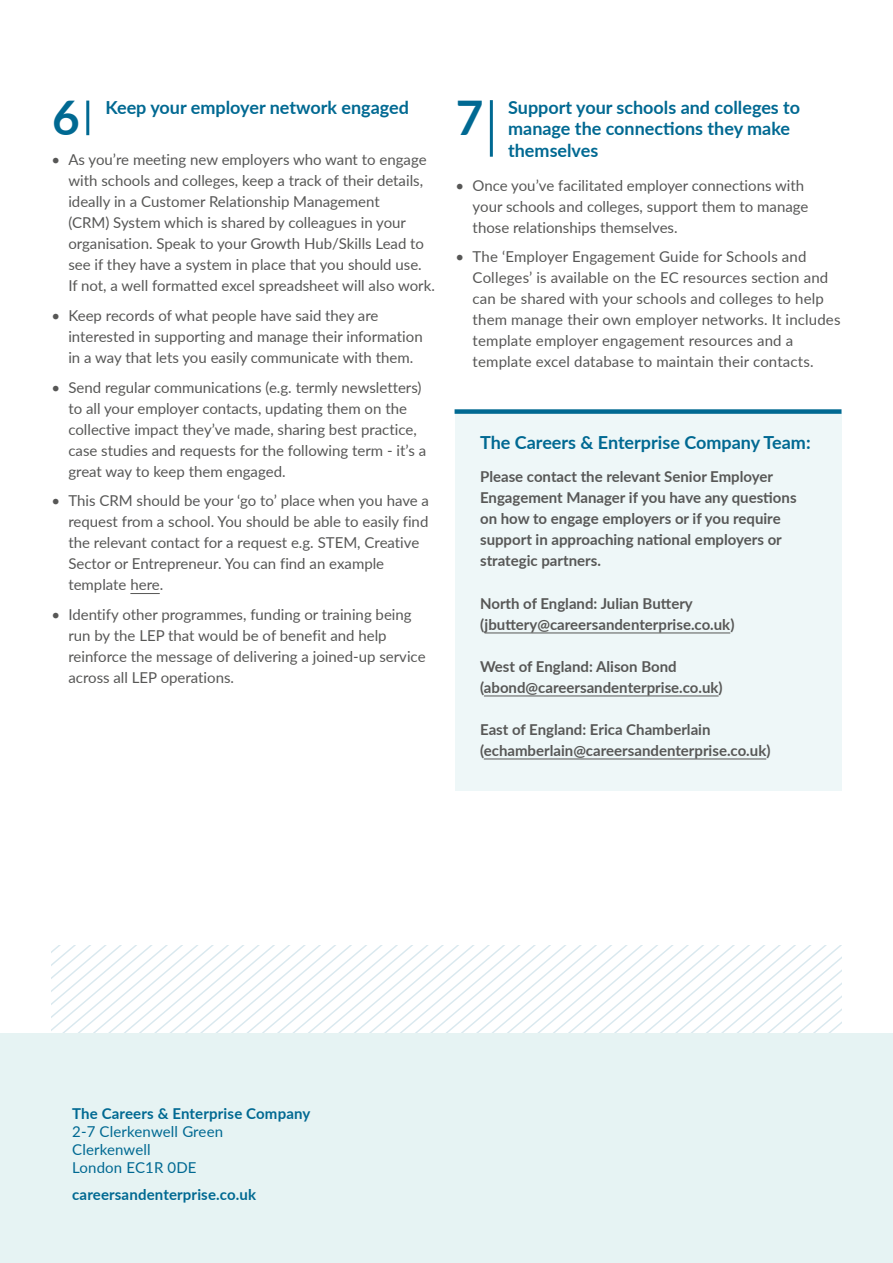
<style>
.page{position:relative;width:893px;height:1263px;background:#fff}
.page>*{position:absolute;margin:0;border:0;box-sizing:border-box;transform-origin:0 0}
.t1{font:700 47.7px "Lato";color:#006992}
.t2{font:700 18px/21.6px "Lato";color:#006992}
.t3{font:15px/21px "Lato";color:#575756}
.t4{font:700 15px/21px "Lato";color:#575756}
.t5{font:700 15px "Lato";letter-spacing:.01em;color:#006992}
.t6{font:15px/18px "Lato";letter-spacing:.01em;color:#006992}
</style>
<div class="page">
<svg style="left:424px;top:945px;width:418px;height:88px"></svg>
<div style="left:0;top:1033px;width:893px;height:230px;background:#e6f3f3"></div>
<div style="left:455px;top:413px;width:386px;height:377px;background:#eef7f8"></div>
<hr style="left:485px;top:633px;width:245px;height:1px;background:#575756">
<hr style="left:484px;top:696px;width:235px;height:1px;background:#575756">
<hr style="left:484px;top:759px;width:282px;height:1px;background:#575756">
<div style="left:455px;top:409px;width:386px;height:5px;background:#006992"></div>
<hr style="left:130px;top:593px;width:30px;height:1px;background:#575756">
<hr style="left:86px;top:101px;width:3px;height:34px;background:#006992">
<hr style="left:490px;top:100px;width:3px;height:57px;background:#006992">
<h1 class="t1" style="left:52px;top:83px;width:29px">6</h1>
<h1 class="t1" style="left:456px;top:82px;width:29px">7</h1>
<p class="t2" style="left:508px;top:96px;width:294px">Support your schools and colleges to manage the connections they make themselves</p>
<p class="t3" style="left:473px;top:174px;width:337px;text-indent:-17px">• Once you’ve facilitated employer connections with your schools and colleges, support them to manage those relationships themselves.</p>
<p class="t3" style="left:473px;top:246px;width:369px;text-indent:-17px">• The ‘Employer Engagement Guide for Schools and Colleges’ is available on the EC resources section and can be shared with your schools and colleges to help them manage their own employer networks. It includes template employer engagement resources and a template excel database to maintain their contacts.</p>
<p class="t2" style="left:105px;top:96px;width:305px">Keep your employer network engaged</p>
<p class="t3" style="left:68px;top:149px;width:368px;text-indent:-17px">• As you’re meeting new employers who want to engage with schools and colleges, keep a track of their details, ideally in a Customer Relationship Management<br>(CRM) System which is shared by colleagues in your organisation. Speak to your Growth Hub/Skills Lead to see if they have a system in place that you should use.<br>If not, a well formatted excel spreadsheet will also work.</p>
<p class="t3" style="left:68px;top:304px;width:356px;text-indent:-17px">• Keep records of what people have said they are interested in supporting and manage their information in a way that lets you easily communicate with them.</p>
<p class="t3" style="left:68px;top:376px;width:359px;text-indent:-17px">• Send regular communications (e.g. termly newsletters) to all your employer contacts, updating them on the collective impact they’ve made, sharing best practice, case studies and requests for the following term - it’s a great way to keep them engaged.</p>
<p class="t3" style="left:68px;top:489px;width:362px;text-indent:-17px">• This CRM should be your ‘go to’ place when you have a request from a school. You should be able to easily find the relevant contact for a request e.g. STEM, Creative Sector or Entrepreneur. You can find an example template here.</p>
<p class="t3" style="left:68px;top:603px;width:359px;text-indent:-17px">• Identify other programmes, funding or training being run by the LEP that would be of benefit and help reinforce the message of delivering a joined-up service across all LEP operations.</p>
<p class="t2" style="left:480px;top:431px;width:332px">The Careers &amp; Enterprise Company Team:</p>
<p class="t4" style="left:480px;top:466px;width:318px">Please contact the relevant Senior Employer Engagement Manager if you have any questions on how to engage employers or if you require support in approaching national employers or strategic partners.</p>
<p class="t4" style="left:480px;top:592px;width:256px">North of England: Julian Buttery (jbuttery@careersandenterprise.co.uk)</p>
<p class="t4" style="left:480px;top:655px;width:244px">West of England: Alison Bond (abond@careersandenterprise.co.uk)</p>
<p class="t4" style="left:480px;top:718px;width:292px">East of England: Erica Chamberlain (echamberlain@careersandenterprise.co.uk)</p>
<p class="t5" style="left:72px;top:1102px;width:240px">The Careers &amp; Enterprise Company</p>
<p class="t6" style="left:72px;top:1122px;width:152px">2-7 Clerkenwell Green<br>Clerkenwell<br>London EC1R 0DE</p>
<p class="t5" style="left:72px;top:1183px;width:186px">careersandenterprise.co.uk</p>
</div>
